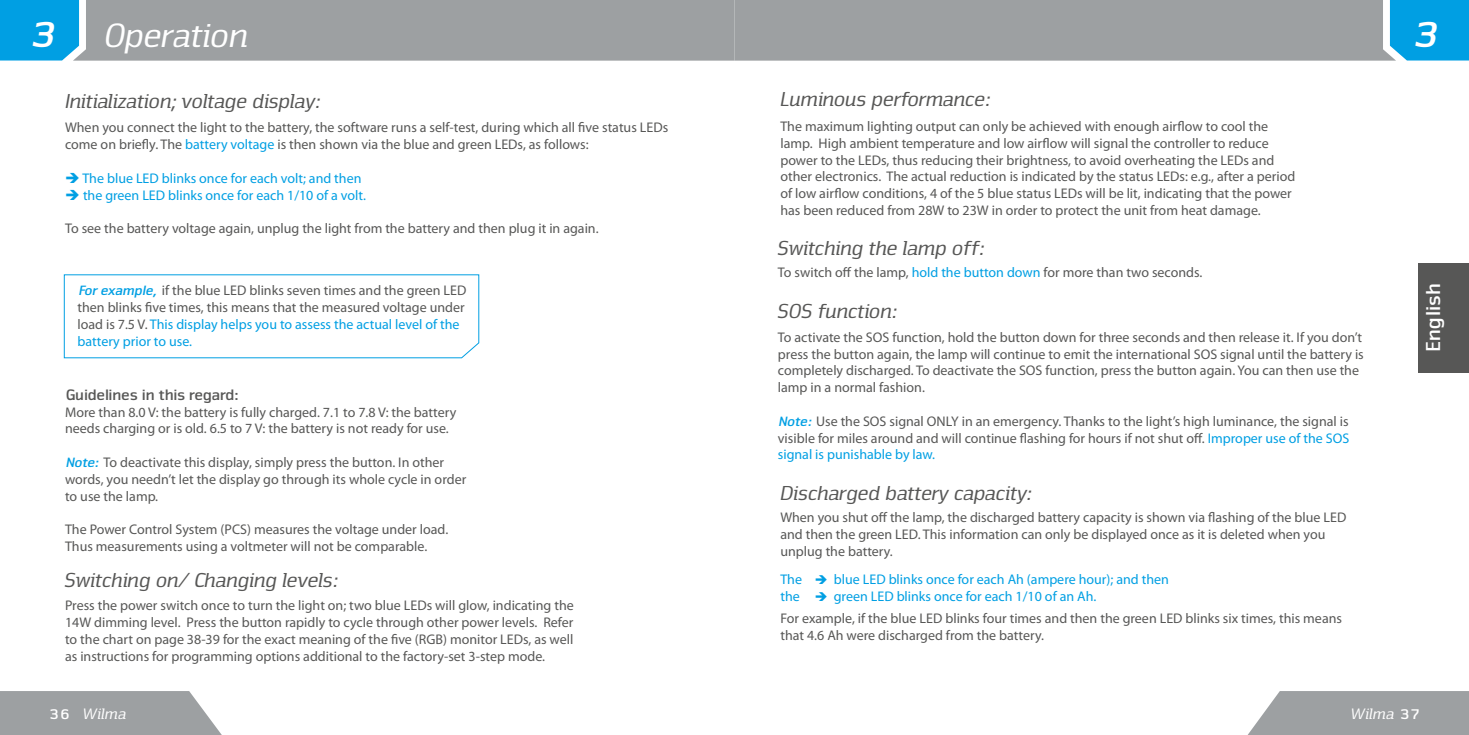
<style>
.page{position:relative;width:1469px;height:735px;background:#fff}
.page>*{position:absolute;margin:0;border:0;box-sizing:border-box;transform-origin:0 0}
.t1{font:italic 42px "Nuri Bold Slab";color:#fff}
.t2{font:italic 35px "Nuri Regular Slab";color:#fff}
.t3{font:italic 21px "Nuri Regular Slab";color:#575756}
.t4{font:700 21px "Nuri";letter-spacing:.025em;color:#fff}
.t5{font:700 15.75px "Nuri";color:#575756}
.t6{font:italic 15.75px "Nuri Regular Slab";letter-spacing:.025em;color:#fff}
.t7{font:14px/16.8px "Myriad Pro";color:#575756}
.t8{font:14px/16.8px "Myriad Pro";color:#009fe3}
.s1{font-family:"Nuri Bold Slab";font-size:42px}
.s2{color:#009fe3}
.s3{font-family:"Nuri";font-weight:700;font-style:italic;color:#009fe3}
.s4{font-family:"Nuri";font-weight:700;font-style:normal}
</style>
<div class="page">
<svg style="left:0;top:691px;width:221px;height:43px;background:#a4a6a8"></svg>
<svg style="left:1248px;top:691px;width:220px;height:43px;background:#a4a7a9"></svg>
<svg style="left:0;top:0;width:1468px;height:61px;background:#8ea1aa"></svg>
<div style="left:1418px;top:263px;width:50px;height:110px;background:#575756"></div>
<svg style="left:64px;top:274px;width:415px;height:84px"></svg>
<h2 class="t2" style="left:30px;top:14px;width:217px"><span class="s1">3</span> Operation</h2>
<h1 class="t1" style="left:1411px;top:7px;width:26px">3</h1>
<h3 class="t3" style="left:63px;top:88px;width:257px">Initialization; voltage display:</h3>
<p class="t7" style="left:65px;top:119px;width:604px">When you connect the light to the battery, the software runs a self-test, during which all five status LEDs come on briefly. The <span class="s2">battery voltage</span> is then shown via the blue and green LEDs, as follows:</p>
<p class="t8" style="left:65px;top:169px;width:298px">➔ The blue LED blinks once for each volt; and then</p>
<p class="t8" style="left:65px;top:186px;width:302px">➔ the green LED blinks once for each 1/10 of a volt.</p>
<p class="t7" style="left:65px;top:220px;width:535px">To see the battery voltage again, unplug the light from the battery and then plug it in again.</p>
<p class="t7" style="left:77px;top:282px;width:390px"><span class="s3">For example,</span> if the blue LED blinks seven times and the green LED then blinks five times, this means that the measured voltage under load is 7.5 V. <span class="s2">This display helps you to assess the actual level of the battery prior to use.</span></p>
<p class="t5" style="left:65px;top:384px;width:174px">Guidelines in this regard:</p>
<p class="t7" style="left:65px;top:403px;width:393px">More than 8.0 V: the battery is fully charged. 7.1 to 7.8 V: the battery needs charging or is old. 6.5 to 7 V: the battery is not ready for use.</p>
<p class="t7" style="left:65px;top:453px;width:403px"><span class="s3">Note:</span> To deactivate this display, simply press the button. In other words, you needn’t let the display go through its whole cycle in order to use the lamp.</p>
<p class="t7" style="left:65px;top:520px;width:385px">The Power Control System (PCS) measures the voltage under load.<br>Thus measurements using a voltmeter will not be comparable.</p>
<h3 class="t3" style="left:63px;top:567px;width:275px">Switching on/ Changing levels:</h3>
<p class="t7" style="left:65px;top:596px;width:510px;text-align:justify">Press the power switch once to turn the light on; two blue LEDs will glow, indicating the 14W dimming level. Press the button rapidly to cycle through other power levels. Refer to the chart on page 38-39 for the exact meaning of the five (RGB) monitor LEDs, as well as instructions for programming options additional to the factory-set 3-step mode.</p>
<h3 class="t3" style="left:778px;top:86px;width:211px">Luminous performance:</h3>
<p class="t7" style="left:780px;top:117px;width:516px">The maximum lighting output can only be achieved with enough airflow to cool the lamp. High ambient temperature and low airflow will signal the controller to reduce power to the LEDs, thus reducing their brightness, to avoid overheating the LEDs and other electronics. The actual reduction is indicated by the status LEDs: e.g., after a period of low airflow conditions, 4 of the 5 blue status LEDs will be lit, indicating that the power has been reduced from 28W to 23W in order to protect the unit from heat damage.</p>
<h3 class="t3" style="left:775px;top:234px;width:208px">Switching the lamp off:</h3>
<p class="t7" style="left:778px;top:264px;width:426px">To switch off the lamp, <span class="s2">hold the button down</span> for more than two seconds.</p>
<h3 class="t3" style="left:775px;top:297px;width:121px">SOS function:</h3>
<p class="t7" style="left:778px;top:328px;width:587px">To activate the SOS function, hold the button down for three seconds and then release it. If you don’t press the button again, the lamp will continue to emit the international SOS signal until the battery is completely discharged. To deactivate the SOS function, press the button again. You can then use the lamp in a normal fashion.</p>
<p class="t7" style="left:778px;top:412px;width:573px;text-align:justify"><span class="s3">Note:</span> Use the SOS signal ONLY in an emergency. Thanks to the light’s high luminance, the signal is visible for miles around and will continue flashing for hours if not shut off. <span class="s2">Improper use of the SOS signal is punishable by law.</span></p>
<h3 class="t3" style="left:778px;top:479px;width:253px">Discharged battery capacity:</h3>
<p class="t7" style="left:780px;top:508px;width:567px">When you shut off the lamp, the discharged battery capacity is shown via flashing of the blue LED and then the green LED. This information can only be displayed once as it is deleted when you unplug the battery.</p>
<p class="t8" style="left:780px;top:570px;width:390px">The ➔ blue LED blinks once for each Ah (ampere hour); and then the ➔ green LED blinks once for each 1/10 of an Ah.</p>
<p class="t7" style="left:780px;top:609px;width:563px">For example, if the blue LED blinks four times and then the green LED blinks six times, this means that 4.6 Ah were discharged from the battery.</p>
<h3 class="t4" style="left:1420px;top:352px;width:70px;rotate:-90deg">English</h3>
<p class="t6" style="left:49px;top:704px;width:77px"><span class="s4">36</span> Wilma</p>
<p class="t6" style="left:1349px;top:704px;width:72px">Wilma <span class="s4">37</span></p>
</div>
